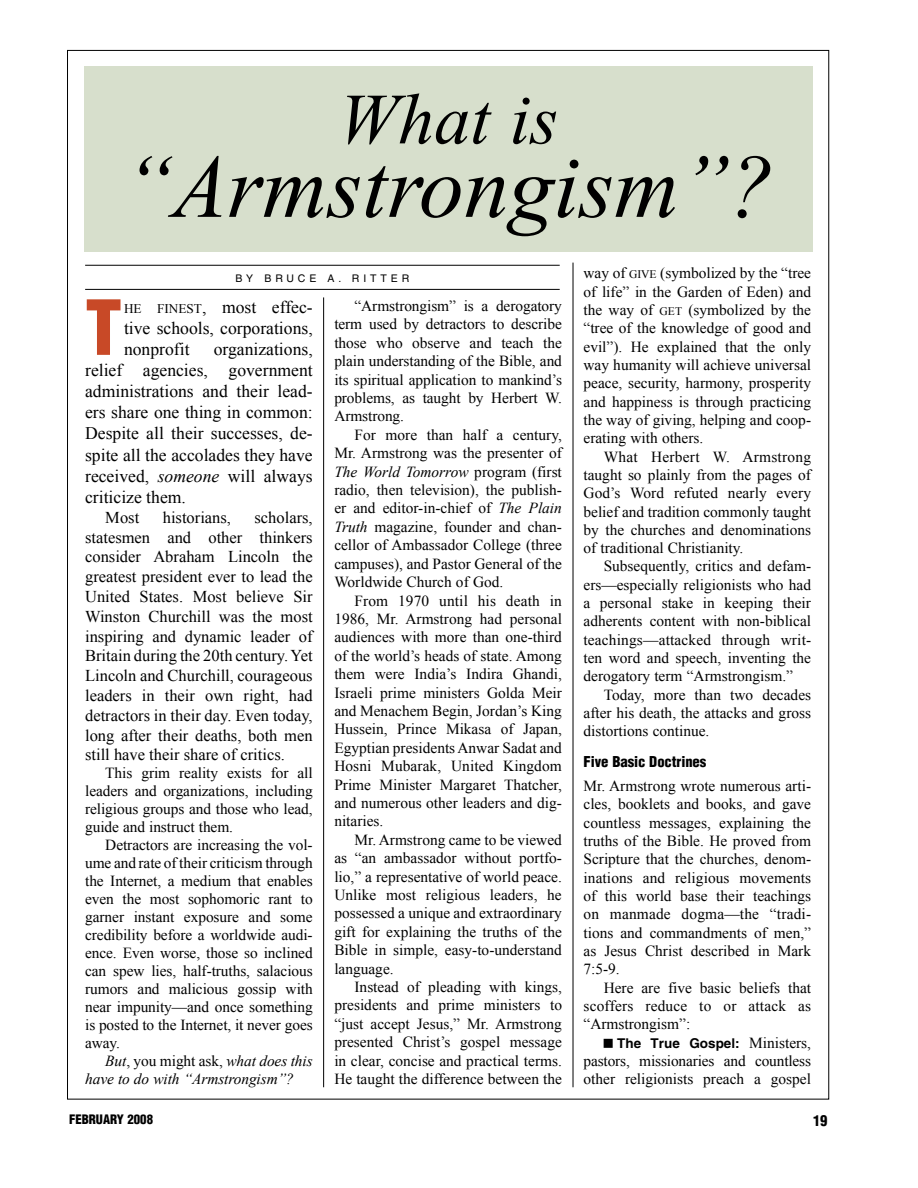
<style>
.page{position:relative;width:918px;height:1188px;background:#fff}
.page>*{position:absolute;margin:0;border:0;box-sizing:border-box;transform-origin:0 0}
.t1{font:italic 90px "Times New Roman";color:#000}
.t2{font:900 condensed 73.95px "Helvetica";color:#c84927}
.t3{font:italic 72px "Times New Roman";color:#000}
.t4{font:17.7px/21.1px "Times New Roman";color:#000;text-align:justify}
.t5{font:16.5px/19.8px "Times New Roman";color:#000;text-align:justify}
.t6{font:15.3px/18.5px "Times New Roman";color:#000;text-align:justify}
.t7{font:italic 15.3px/18px "Times New Roman";letter-spacing:-.005em;color:#000}
.t8{font:900 condensed 14.7px "Helvetica";letter-spacing:-.005em;color:#000}
.t9{font:700 13.5px "Helvetica";color:#000}
.t10{font:900 condensed 12.75px "Helvetica";color:#000}
.t11{font:10.5px "Helvetica";letter-spacing:.375em;color:#000}
.s1{font-size:13.2px}
.s2{font-style:italic}
.s3{font-style:normal}
.s4{font-size:11.55px}
.s5{font-family:"Times New Roman";font-weight:400;font-size:15.3px}
</style>
<div class="page">
<hr style="left:85px;top:265px;width:475px;height:1px;background:#000">
<hr style="left:85px;top:289px;width:475px;height:1px;background:#000">
<div style="left:84px;top:66px;width:729px;height:185px;background:#d7dfcc"></div>
<hr style="left:323px;top:297px;width:1px;height:790px;background:#000">
<hr style="left:573px;top:263px;width:1px;height:824px;background:#000">
<h3 class="t3" style="left:338px;top:70px;width:221px">What is</h3>
<h1 class="t1" style="left:122px;top:125px;width:653px">“Armstrongism”?</h1>
<p class="t11" style="left:235px;top:272px;width:176px">BY BRUCE A. RITT ER</p>
<h2 class="t2" style="left:85px;top:281px;width:35px">T</h2>
<p class="t4" style="left:124px;top:296px;width:190px"><span class="s1">he finest</span>, most effec&shy;tive schools, corporations, nonprofit</p>
<p class="t4" style="left:85px;top:338px;width:229px;text-indent:129px">organizations, relief agencies, government administrations and their lead&shy;ers share one thing in common:<br>Despite all their successes, de&shy;spite all the accolades they have received, <span class="s2">someone</span> will always criticize them.</p>
<p class="t5" style="left:105px;top:507px;width:35px">Most</p>
<p class="t5" style="left:163px;top:507px;width:70px">historians,</p>
<p class="t5" style="left:85px;top:507px;width:229px;text-indent:169px">scholars, statesmen and other thinkers consider Abraham Lincoln the greatest president ever to lead the United States. Most believe Sir Winston Churchill was the most inspiring and dynamic leader of Britain during the 20th century. Yet Lincoln and Churchill, courageous leaders in their own right, had detractors in their day. Even today, long after their deaths, both men still have their share of critics.</p>
<p class="t6" style="left:85px;top:764px;width:229px;line-height:18px;text-indent:20px">This grim reality exists for all leaders and organizations, including religious groups and those who lead, guide and instruct them.</p>
<p class="t6" style="left:85px;top:836px;width:229px;line-height:18px;text-indent:20px">Detractors are increasing the vol&shy;ume and rate of their criticism through the Internet, a medium that enables even the most sophomoric rant to garner instant exposure and some credibility before a worldwide audi&shy;ence. Even worse, those so inclined can spew lies, half-truths, salacious rumors and malicious gossip with near impunity—and once something is posted to the Internet, it never goes away.</p>
<p class="t7" style="left:85px;top:1052px;width:229px;text-indent:20px">But<span class="s3">, you might ask,</span> what does this have to do with “Armstrongism”?</p>
<p class="t6" style="left:334px;top:296px;width:229px;text-indent:20px">“Armstrongism” is a derogatory term used by detractors to describe those who observe and teach the plain understanding of the Bible, and its spiritual application to mankind’s problems, as taught by Herbert W.<br>Armstrong.</p>
<p class="t6" style="left:334px;top:425px;width:229px;text-indent:20px">For more than half a century, Mr. Armstrong was the presenter of <span class="s2">The World Tomorrow</span> program (first radio, then television), the publish&shy;er and editor-in-chief of <span class="s2">The Plain Truth</span> magazine, founder and chan&shy;cellor of Ambassador College (three campuses), and Pastor General of the Worldwide Church of God.</p>
<p class="t6" style="left:334px;top:591px;width:229px;text-indent:20px">From 1970 until his death in 1986, Mr. Armstrong had personal audiences with more than one-third of the world’s heads of state. Among them were India’s Indira Ghandi, Israeli prime ministers Golda Meir and Menachem Begin, Jordan’s King Hussein, Prince Mikasa of Japan, Egyptian presidents Anwar Sadat and Hosni Mubarak, United Kingdom Prime Minister Margaret Thatcher, and numerous other leaders and dig&shy;nitaries.</p>
<p class="t6" style="left:334px;top:830px;width:229px;text-indent:20px">Mr. Armstrong came to be viewed as “an ambassador without portfo&shy;lio,” a representative of world peace.<br>Unlike most religious leaders, he possessed a unique and extraordinary gift for explaining the truths of the Bible in simple, easy-to-understand language.</p>
<p class="t6" style="left:334px;top:978px;width:229px;text-indent:20px">Instead of pleading with kings, presidents and prime ministers to “just accept Jesus,” Mr. Armstrong presented Christ’s gospel message in clear, concise and practical terms.<br>He taught the difference between the</p>
<p class="t6" style="left:584px;top:264px;width:229px">way of <span class="s4">give</span> (symbolized by the “tree of life” in the Garden of Eden) and the way of <span class="s4">get</span> (symbolized by the “tree of the knowledge of good and evil”). He explained that the only way humanity will achieve universal peace, security, harmony, prosperity and happiness is through practicing the way of giving, helping and coop&shy;erating with others.</p>
<p class="t6" style="left:584px;top:447px;width:229px;text-indent:20px">What Herbert W. Armstrong taught so plainly from the pages of God’s Word refuted nearly every belief and tradition commonly taught by the churches and denominations of traditional Christianity.</p>
<p class="t6" style="left:584px;top:557px;width:229px;text-indent:20px">Subsequently, critics and defam&shy;ers—especially religionists who had a personal stake in keeping their adherents content with non-biblical teachings—attacked through writ&shy;ten word and speech, inventing the derogatory term “Armstrongism.”</p>
<p class="t6" style="left:584px;top:685px;width:229px;text-indent:20px">Today, more than two decades after his death, the attacks and gross distortions continue.</p>
<p class="t8" style="left:584px;top:752px;width:124px">Five Basic Doctrines</p>
<p class="t6" style="left:584px;top:777px;width:229px">Mr. Armstrong wrote numerous arti&shy;cles, booklets and books, and gave countless messages, explaining the truths of the Bible. He proved from Scripture that the churches, denom&shy;inations and religious movements of this world base their teachings on manmade dogma—the “tradi&shy;tions and commandments of men,” as Jesus Christ described in Mark 7:5-9.</p>
<p class="t6" style="left:584px;top:978px;width:229px;text-indent:20px">Here are five basic beliefs that scoffers reduce to or attack as “Armstrongism”:</p>
<p class="t9" style="left:617px;top:1035px;width:195px">The True Gospel: <span class="s5">Ministers,</span></p>
<p class="t6" style="left:584px;top:1051px;width:229px">pastors, missionaries and countless other religionists preach a gospel</p>
<p class="t10" style="left:69px;top:1112px;width:86px">February 2008</p>
<p class="t8" style="left:813px;top:1111px;width:8px">19</p>
</div>
